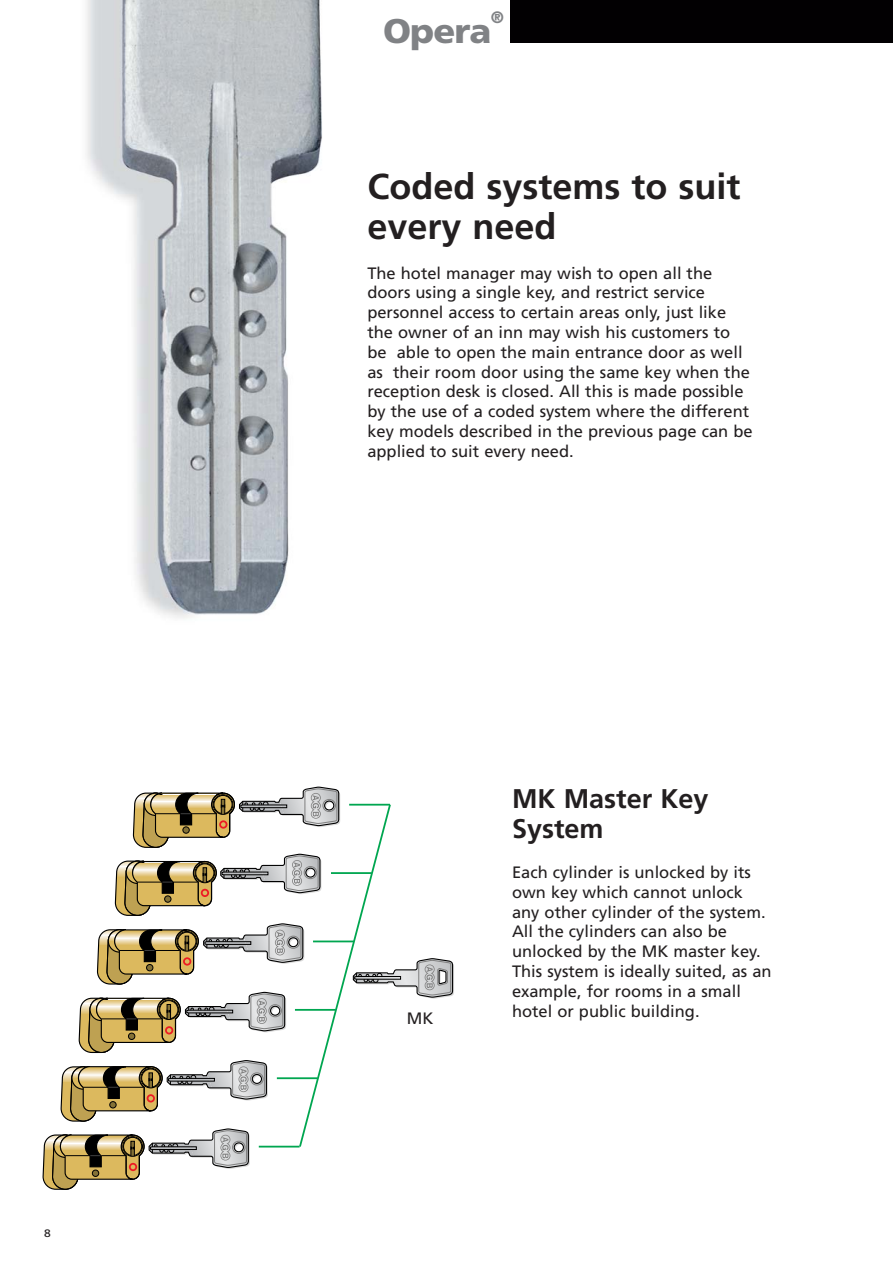
<style>
.page{position:relative;width:893px;height:1263px;background:#fff}
.page>*{position:absolute;margin:0;border:0;box-sizing:border-box;transform-origin:0 0}
.t1{font:700 36px/40.5px "Frutiger";color:#231f20}
.t2{font:900 34.2px "Frutiger";letter-spacing:-.025em;color:#808285;scale:1.05 1}
.t3{font:700 27px/30px "Frutiger";color:#231f20}
.t4{font:16.5px/19.8px "Frutiger";color:#231f20}
.t5{font:900 16.5px "Frutiger";color:#808285}
.t6{font:10.8px "Frutiger";color:#231f20;scale:1.11 1}
</style>
<div class="page">
<div style="left:510px;top:0;width:382px;height:43px;background:#020002"></div>
<svg style="left:43px;top:787px;width:411px;height:403px"></svg>
<img style="left:86px;top:0;width:236px;height:619px">
<p class="t6" style="left:44px;top:1229px;width:8px">8</p>
<p class="t5" style="left:490px;top:11px;width:15px">®</p>
<h2 class="t2" style="left:383px;top:18px;width:105px">Opera</h2>
<h1 class="t1" style="left:367px;top:169px;width:375px">Coded systems to suit every need</h1>
<p class="t4" style="left:367px;top:264px;width:387px">The hotel manager may wish to open all the doors using a single key, and restrict service personnel access to certain areas only, just like the owner of an inn may wish his customers to be able to open the main entrance door as well as their room door using the same key when the reception desk is closed. All this is made possible by the use of a coded system where the different key models described in the previous page can be applied to suit every need.</p>
<h3 class="t3" style="left:512px;top:786px;width:198px">MK Master Key<br>System</h3>
<p class="t4" style="left:512px;top:864px;width:261px">Each cylinder is unlocked by its own key which cannot unlock any other cylinder of the system.<br>All the cylinders can also be unlocked by the MK master key.<br>This system is ideally suited, as an example, for rooms in a small</p>
<p class="t4" style="left:407px;top:1009px;width:28px">MK</p>
<p class="t4" style="left:512px;top:1002px;width:189px">hotel or public building.</p>
</div>
